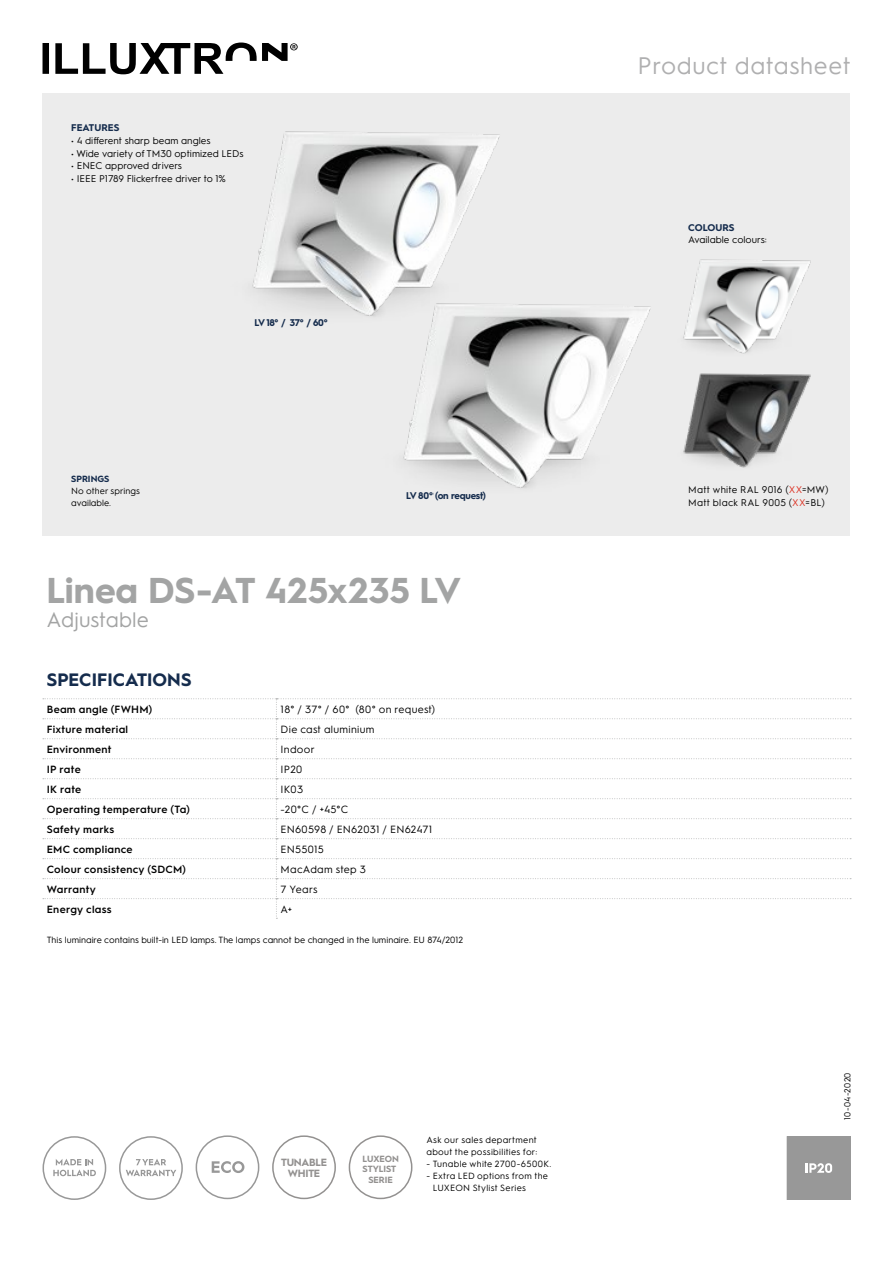
<style>
.page{position:relative;width:893px;height:1263px;background:#fff}
.page>*{position:absolute;margin:0;border:0;box-sizing:border-box;transform-origin:0 0}
.t1{font:700 36px "Hurme Geometric Sans 1";color:#a3a4a4}
.t2{font:24px "Hurme Geometric Sans 1";letter-spacing:.025em;color:#afafb0}
.t3{font:21px "Hurme Geometric Sans 1";letter-spacing:.005em;color:#a3a4a4}
.t4{font:700 18px "Hurme Geometric Sans 1";letter-spacing:.005em;color:#152c4d}
.t5{font:600 10.5px "Hurme Geometric Sans 1";letter-spacing:.025em;color:#000}
.t6{font:10.5px "Hurme Geometric Sans 1";letter-spacing:.025em;color:#000}
.t7{font:700 10.5px/11.2px "Hurme Geometric Sans 1";letter-spacing:-.025em;color:#939190;text-align:center}
.t8{font:9.75px "Hurme Geometric Sans 1";color:#000}
.t9{font:9.75px/13.5px "Hurme Geometric Sans 1";letter-spacing:.03em;color:#000}
.t10{font:700 9.75px "Hurme Geometric Sans 1";letter-spacing:-.02em;color:#152c4d}
.t11{font:700 9.75px "Hurme Geometric Sans 1";color:#152c4d}
.t12{font:9px/12px "Hurme Geometric Sans 1";color:#000}
.t13{font:9px/12px "Hurme Geometric Sans 1";letter-spacing:.03em;color:#000}
.t14{font:9px/12px "Hurme Geometric Sans 1";letter-spacing:.025em;color:#000}
.t15{font:9px "Hurme Geometric Sans 1";letter-spacing:.035em;color:#000}
.t16{font:700 9px/10.8px "Hurme Geometric Sans 1";letter-spacing:-.005em;color:#939190;text-align:center}
.t17{font:700 9px "Hurme Geometric Sans 1";color:#152c4d}
.t18{font:8.7px "Hurme Geometric Sans 1";letter-spacing:.035em;color:#000}
.s1{color:#dc291a}
</style>
<div class="page">
<div style="left:43px;top:94px;width:807px;height:442px;background:#ececec"></div>
<svg style="left:43px;top:43px;width:255px;height:31px"></svg>
<svg style="left:53px;top:1159px;width:43px;height:17px"></svg>
<div style="left:43px;top:1136px;width:63px;height:64px;border:2px solid #989898;border-radius:50%"></div>
<svg style="left:212px;top:1161px;width:32px;height:12px"></svg>
<div style="left:196px;top:1135px;width:63px;height:64px;border:2px solid #989898;border-radius:50%"></div>
<svg style="left:126px;top:1159px;width:50px;height:17px"></svg>
<div style="left:119px;top:1136px;width:64px;height:64px;border:2px solid #989898;border-radius:50%"></div>
<div style="left:787px;top:1136px;width:63px;height:64px;background:#989898"></div>
<svg style="left:43px;top:698px;width:808px;height:221px"></svg>
<div style="left:349px;top:1135px;width:63px;height:64px;border:2px solid #939190;border-radius:50%"></div>
<div style="left:272px;top:1135px;width:64px;height:64px;border:2px solid #939190;border-radius:50%"></div>
<img style="left:252px;top:131px;width:248px;height:186px">
<img style="left:683px;top:259px;width:128px;height:95px">
<img style="left:683px;top:373px;width:128px;height:95px">
<img style="left:390px;top:290px;width:261px;height:198px">
<p class="t11" style="left:71px;top:121px;width:50px">FEATURES</p>
<p class="t8" style="left:71px;top:134px;width:141px">• 4 different sharp beam angles</p>
<p class="t8" style="left:71px;top:146px;width:174px">• Wide variety of TM30 optimized LEDs</p>
<p class="t8" style="left:71px;top:159px;width:112px">• ENEC approved drivers</p>
<p class="t8" style="left:71px;top:172px;width:156px">• IEEE P1789 Flickerfree driver to 1%</p>
<p class="t10" style="left:254px;top:315px;width:75px">LV 18° / 37° / 60°</p>
<p class="t17" style="left:71px;top:473px;width:40px">SPRINGS</p>
<p class="t12" style="left:71px;top:484px;width:70px">No other springs available.</p>
<p class="t10" style="left:406px;top:489px;width:81px">LV 80° (on request)</p>
<h1 class="t1" style="left:46px;top:565px;width:416px">Linea DS-AT 425x235 LV</h1>
<h3 class="t3" style="left:46px;top:605px;width:104px">Adjustable</h3>
<h3 class="t4" style="left:47px;top:667px;width:146px">SPECIFICATIONS</h3>
<p class="t5" style="left:47px;top:702px;width:107px">Beam angle (FWHM)</p>
<p class="t6" style="left:281px;top:702px;width:156px">18° / 37° / 60° (80° on request)</p>
<p class="t5" style="left:47px;top:722px;width:83px">Fixture material</p>
<p class="t6" style="left:281px;top:722px;width:95px">Die cast aluminium</p>
<p class="t5" style="left:47px;top:742px;width:66px">Environment</p>
<p class="t6" style="left:281px;top:742px;width:36px">Indoor</p>
<p class="t5" style="left:47px;top:762px;width:36px">IP rate</p>
<p class="t6" style="left:281px;top:762px;width:23px">IP20</p>
<p class="t5" style="left:47px;top:782px;width:36px">IK rate</p>
<p class="t6" style="left:281px;top:782px;width:24px">IK03</p>
<p class="t5" style="left:47px;top:802px;width:145px">Operating temperature (Ta)</p>
<p class="t6" style="left:281px;top:802px;width:69px">-20°C / +45°C</p>
<p class="t5" style="left:47px;top:822px;width:69px">Safety marks</p>
<p class="t6" style="left:281px;top:822px;width:153px">EN60598 / EN62031 / EN62471</p>
<p class="t5" style="left:47px;top:842px;width:87px">EMC compliance</p>
<p class="t6" style="left:281px;top:842px;width:45px">EN55015</p>
<p class="t5" style="left:47px;top:862px;width:141px">Colour consistency (SDCM)</p>
<p class="t6" style="left:281px;top:862px;width:87px">MacAdam step 3</p>
<p class="t5" style="left:47px;top:882px;width:51px">Warranty</p>
<p class="t6" style="left:281px;top:882px;width:38px">7 Years</p>
<p class="t5" style="left:47px;top:902px;width:67px">Energy class</p>
<p class="t6" style="left:281px;top:902px;width:13px">A+</p>
<p class="t12" style="left:47px;top:933px;width:418px">This luminaire contains built-in LED lamps. The lamps cannot be changed in the luminaire. EU 874/2012</p>
<p class="t7" style="left:281px;top:1156px;width:47px">TUNABLE<br>WHITE</p>
<p class="t16" style="left:362px;top:1152px;width:38px">LUXEON<br>STYLIST<br>SERIE</p>
<p class="t13" style="left:426px;top:1133px;width:113px">Ask our sales department about the possibilities for:</p>
<p class="t15" style="left:426px;top:1157px;width:126px">- Tunable white 2700-6500K.</p>
<p class="t14" style="left:433px;top:1169px;width:117px;text-indent:-6px">- Extra LED options from the<br>LUXEON Stylist Series</p>
<h2 class="t2" style="left:637px;top:49px;width:215px">Product datasheet</h2>
<p class="t11" style="left:688px;top:220px;width:48px">COLOURS</p>
<p class="t8" style="left:688px;top:233px;width:80px">Available colours:</p>
<p class="t9" style="left:688px;top:482px;width:142px">Matt white RAL 9016 (<span class="s1">XX</span>=MW)<br>Matt black RAL 9005 (<span class="s1">XX</span>=BL)</p>
<p class="t18" style="left:841px;top:1120px;width:49px;rotate:-90deg">10-04-2020</p>
</div>
